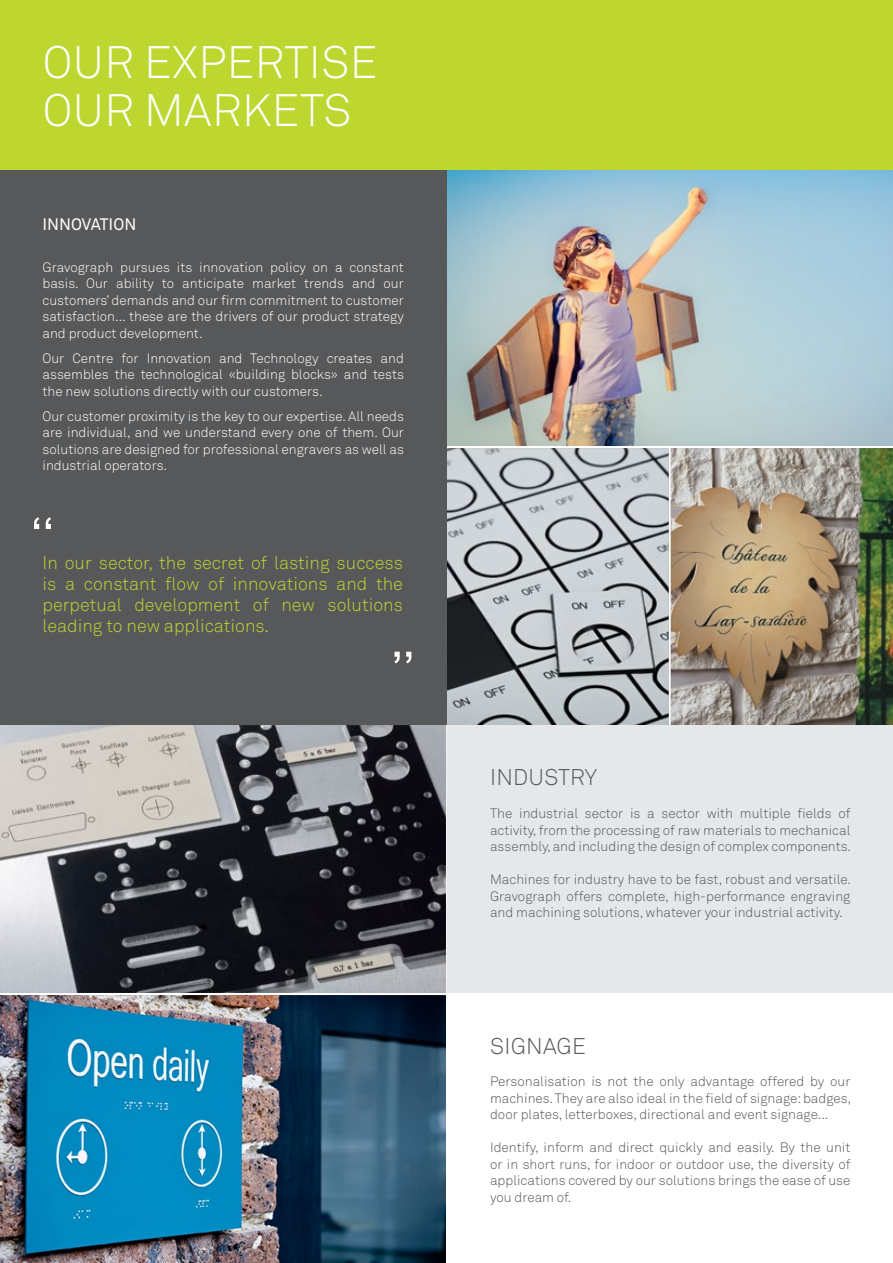
<style>
.page{position:relative;width:893px;height:1263px;background:#fff}
.page>*{position:absolute;margin:0;border:0;box-sizing:border-box;transform-origin:0 0}
.t1{font:300 45px/48px "Akkurat Std";letter-spacing:.01em;color:#fff}
.t2{font:300 22.5px "Akkurat Std";letter-spacing:.01em;color:#57585a}
.t3{font:300 18px/21px "Akkurat Std";color:#bed630;text-align:justify}
.t4{font:16.5px "Akkurat Std";color:#fff}
.t5{font:300 13.5px/16.5px "Akkurat Std";color:#57585a;text-align:justify}
.t6{font:300 13.5px/16.5px "Akkurat Std";color:#fff;text-align:justify}
</style>
<div class="page">
<div style="left:0;top:0;width:893px;height:170px;background:#bed630"></div>
<img style="left:446px;top:170px;width:447px;height:276px">
<img style="left:446px;top:448px;width:223px;height:277px">
<div style="left:0;top:170px;width:446px;height:555px;background:#57585a"></div>
<img style="left:671px;top:448px;width:222px;height:277px">
<div style="left:446px;top:725px;width:447px;height:268px;background:#e6e7e9"></div>
<img style="left:0;top:725px;width:446px;height:268px">
<img style="left:0;top:995px;width:446px;height:268px">
<svg style="left:892px;top:632px;width:1px;height:230px"></svg>
<svg style="left:892px;top:170px;width:1px;height:229px"></svg>
<hr style="left:892px;top:864px;width:1px;height:229px;background:#a8a9ad">
<img style="left:892px;top:401px;width:1px;height:229px">
<svg style="left:34px;top:517px;width:17px;height:12px"></svg>
<svg style="left:394px;top:652px;width:17px;height:11px"></svg>
<h1 class="t1" style="left:43px;top:38px;width:336px">OUR EXPERTISE<br>OUR MARKETS</h1>
<p class="t4" style="left:43px;top:215px;width:95px">INNOVATION</p>
<p class="t6" style="left:43px;top:259px;width:363px">Gravograph pursues its innovation policy on a constant basis. Our ability to anticipate market trends and our customers’ demands and our firm commitment to customer satisfaction... these are the drivers of our product strategy and product development.</p>
<p class="t6" style="left:43px;top:350px;width:363px">Our Centre for Innovation and Technology creates and assembles the technological «building blocks» and tests the new solutions directly with our customers.</p>
<p class="t6" style="left:43px;top:408px;width:363px">Our customer proximity is the key to our expertise. All needs are individual, and we understand every one of them. Our solutions are designed for professional engravers as well as industrial operators.</p>
<h3 class="t3" style="left:43px;top:552px;width:362px">In our sector, the secret of lasting success is a constant flow of innovations and the perpetual development of new solutions leading to new applications.</h3>
<h2 class="t2" style="left:490px;top:764px;width:108px">INDUSTRY</h2>
<p class="t5" style="left:490px;top:805px;width:363px">The industrial sector is a sector with multiple fields of activity, from the processing of raw materials to mechanical assembly, and including the design of complex components.</p>
<p class="t5" style="left:490px;top:871px;width:363px">Machines for industry have to be fast, robust and versatile.<br>Gravograph offers complete, high-performance engraving and machining solutions, whatever your industrial activity.</p>
<h2 class="t2" style="left:490px;top:1032px;width:97px">SIGNAGE</h2>
<p class="t5" style="left:490px;top:1073px;width:363px">Personalisation is not the only advantage offered by our machines. They are also ideal in the field of signage: badges, door plates, letterboxes, directional and event signage...</p>
<p class="t5" style="left:490px;top:1139px;width:362px">Identify, inform and direct quickly and easily. By the unit or in short runs, for indoor or outdoor use, the diversity of applications covered by our solutions brings the ease of use you dream of.</p>
</div>
